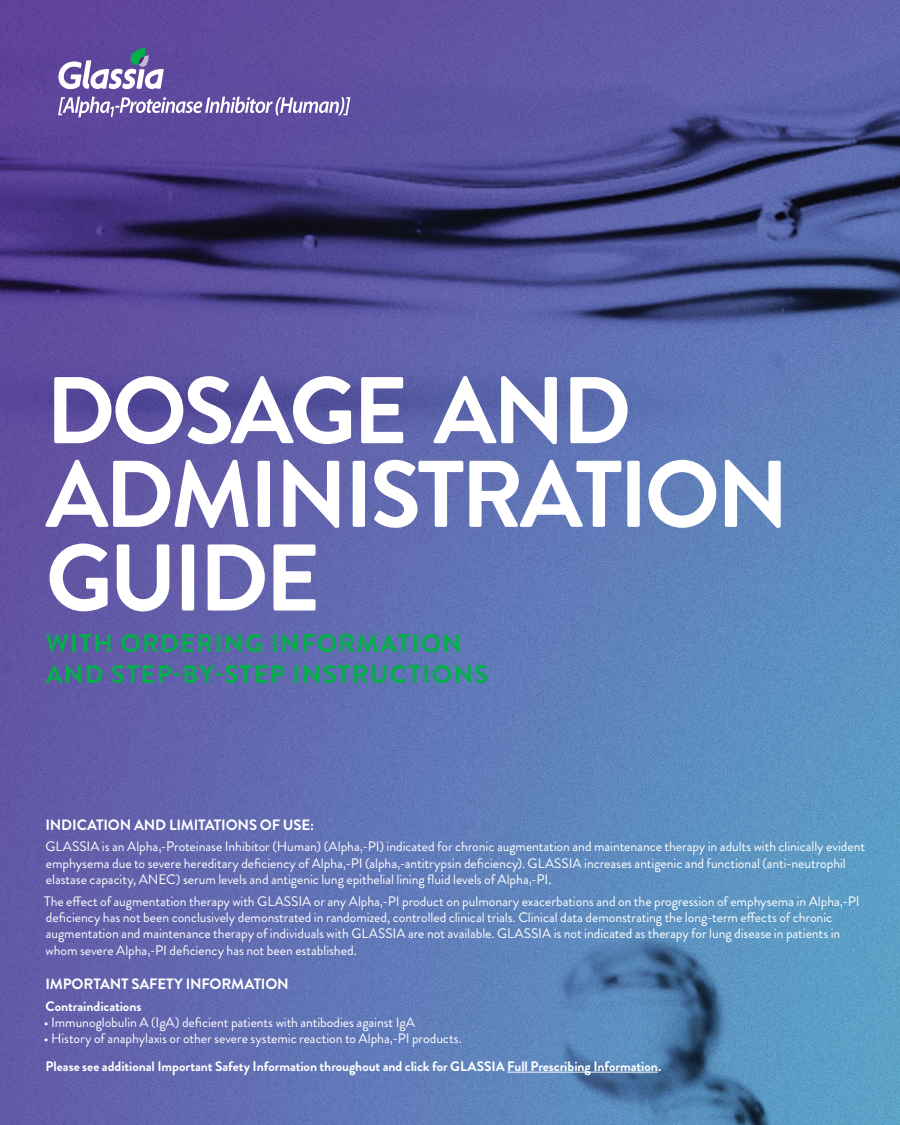
<style>
.page{position:relative;width:900px;height:1125px;background:#fff}
.page>*{position:absolute;margin:0;border:0;box-sizing:border-box;transform-origin:0 0}
.t1{font:700 94.38px/83.6px "Brandon Grotesque";letter-spacing:-.04em;color:#fff}
.t2{font:700 25.5px/30.6px "Brandon Grotesque";letter-spacing:.05em;color:#04af4b}
.t3{font:700 15px "Brandon Grotesque";letter-spacing:-.01em;color:#fff}
.t4{font:13.75px/16.2px "Brandon Grotesque";letter-spacing:-.005em;color:#fff}
.t5{font:700 13.75px "Brandon Grotesque";letter-spacing:-.005em;color:#fff}
</style>
<div class="page">
<img style="left:0;top:0;width:900px;height:1125px">
<svg style="left:58px;top:47px;width:106px;height:43px"></svg>
<svg style="left:58px;top:97px;width:292px;height:20px"></svg>
<hr style="left:507px;top:1072px;width:151px;height:1px;background:#fff">
<h1 class="t1" style="left:46px;top:370px;width:745px">DOSAGE AND<br>ADMINISTRATION<br>GUIDE</h1>
<h2 class="t2" style="left:46px;top:628px;width:444px">WITH ORDERING INFORMATION<br>AND STEP-BY-STEP INSTRUCTIONS</h2>
<p class="t3" style="left:45px;top:814px;width:270px">INDICATION AND LIMITATIONS OF USE:</p>
<p class="t4" style="left:45px;top:839px;width:821px">GLASSIA is an Alpha₁-Proteinase Inhibitor (Human) (Alpha₁-PI) indicated for chronic augmentation and maintenance therapy in adults with clinically evident emphysema due to severe hereditary deficiency of Alpha₁-PI (alpha₁-antitrypsin deficiency). GLASSIA increases antigenic and functional (anti-neutrophil elastase capacity, ANEC) serum levels and antigenic lung epithelial lining fluid levels of Alpha₁-PI.</p>
<p class="t4" style="left:44px;top:893px;width:817px">The effect of augmentation therapy with GLASSIA or any Alpha₁-PI product on pulmonary exacerbations and on the progression of emphysema in Alpha₁-PI deficiency has not been conclusively demonstrated in randomized, controlled clinical trials. Clinical data demonstrating the long-term effects of chronic augmentation and maintenance therapy of individuals with GLASSIA are not available. GLASSIA is not indicated as therapy for lung disease in patients in whom severe Alpha₁-PI deficiency has not been established.</p>
<p class="t3" style="left:45px;top:973px;width:245px">IMPORTANT SAFETY INFORMATION</p>
<p class="t5" style="left:46px;top:996px;width:97px">Contraindications</p>
<p class="t4" style="left:44px;top:1014px;width:373px">• Immunoglobulin A (IgA) deficient patients with antibodies against IgA</p>
<p class="t4" style="left:44px;top:1031px;width:420px">• History of anaphylaxis or other severe systemic reaction to Alpha₁-PI products.</p>
<p class="t5" style="left:46px;top:1056px;width:617px">Please see additional Important Safety Information throughout and click for GLASSIA Full Prescribing Information.</p>
</div>
